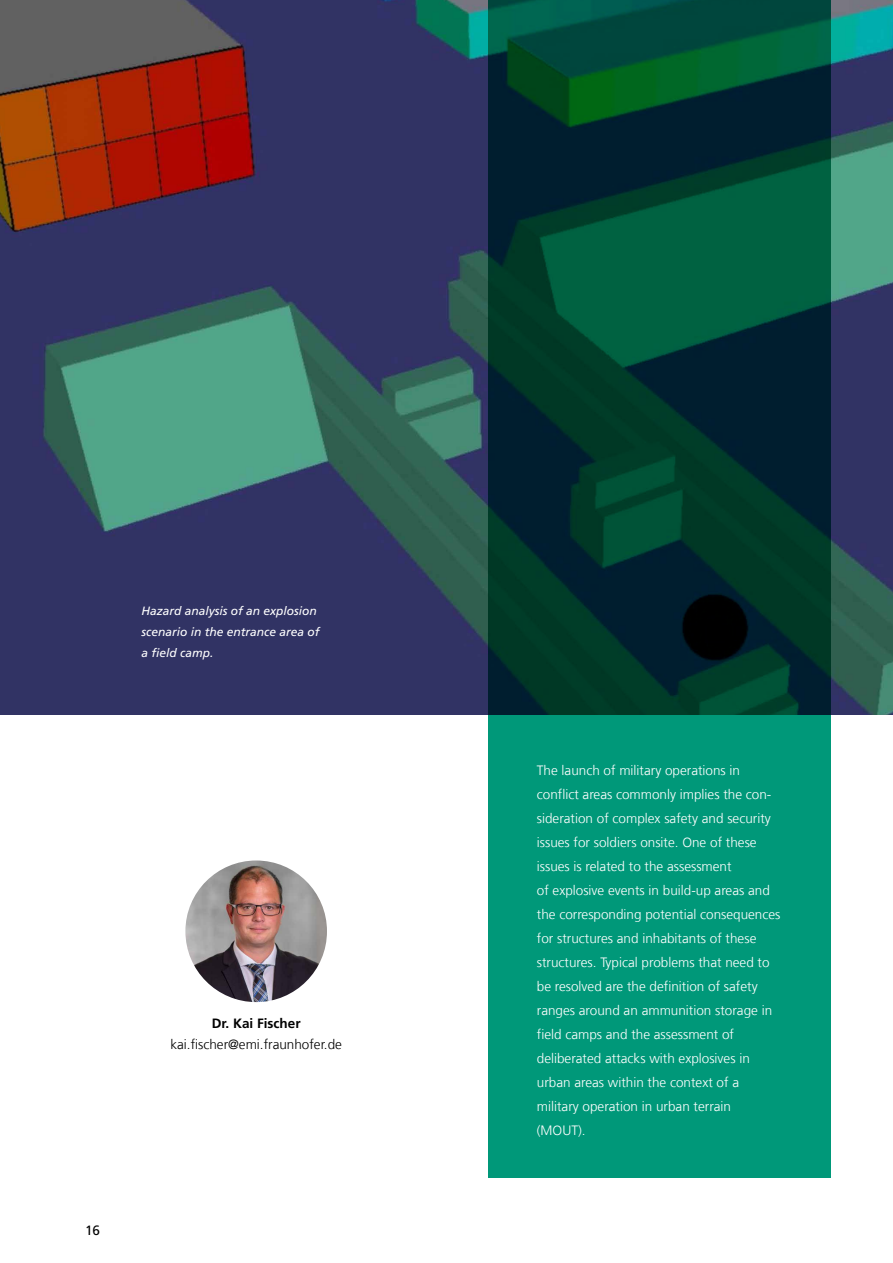
<style>
.page{position:relative;width:893px;height:1263px;background:#fff}
.page>*{position:absolute;margin:0;border:0;box-sizing:border-box;transform-origin:0 0}
.t1{font:300 13.5px/24px "Frutiger LT Com";color:#fff}
.t2{font:300 13.5px "Frutiger LT Com";color:#000}
.t3{font:700 13.5px "Frutiger LT Com";color:#000}
.t4{font:13.5px "Frutiger LT Com";color:#000}
.t5{font:italic 12px/21px "Frutiger LT Com";color:#fff}
</style>
<div class="page">
<img style="left:0;top:0;width:893px;height:714px">
<svg style="left:488px;top:0;width:342px;height:1178px;background:#005e4c"></svg>
<img style="left:185px;top:860px;width:142px;height:142px;border-radius:71px">
<p class="t5" style="left:141px;top:600px;width:180px">Hazard analysis of an explosion scenario in the entrance area of a field camp.</p>
<p class="t4" style="left:85px;top:1222px;width:17px">16</p>
<p class="t3" style="left:212px;top:1016px;width:90px">Dr. Kai Fischer</p>
<p class="t2" style="left:170px;top:1037px;width:173px">kai.fischer@emi.fraunhofer.de</p>
<p class="t1" style="left:537px;top:758px;width:245px">The launch of military operations in conflict areas commonly implies the con&shy;sideration of complex safety and security issues for soldiers onsite. One of these issues is related to the assessment<br>of explosive events in build-up areas and the corresponding potential consequences for structures and inhabitants of these structures. Typical problems that need to be resolved are the definition of safety ranges around an ammunition storage in field camps and the assessment of deliberated attacks with explosives in urban areas within the context of a military operation in urban terrain (MOUT).</p>
</div>
